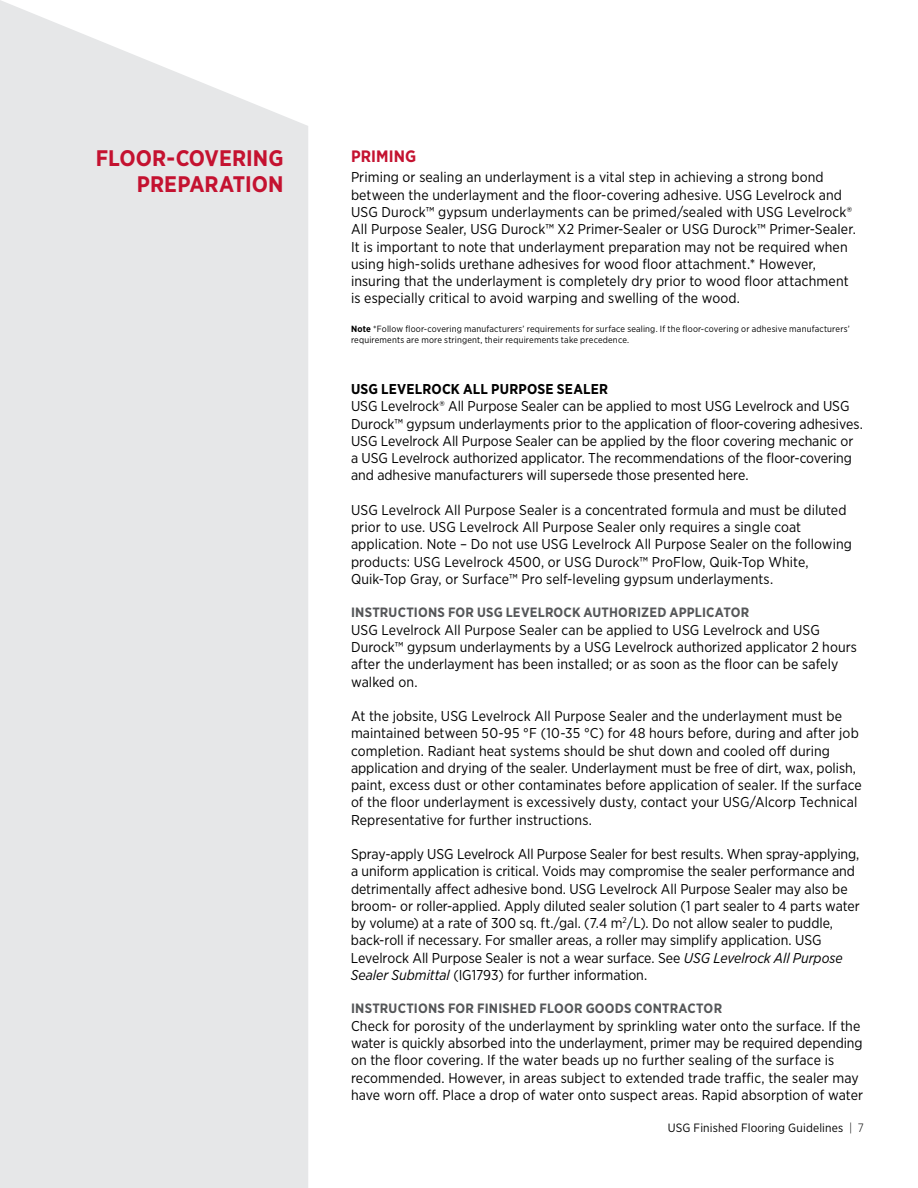
<style>
.page{position:relative;width:918px;height:1188px;background:#fff}
.page>*{position:absolute;margin:0;border:0;box-sizing:border-box;transform-origin:0 0}
.t1{font:700 22.5px/25.5px "Gotham Narrow";color:#c41230;text-align:right}
.t2{font:700 16.5px "Gotham Narrow";letter-spacing:.01em;color:#c41230}
.t3{font:14.25px/17.2px "Gotham Narrow";color:#000}
.t4{font:700 14.25px "Gotham Narrow";letter-spacing:.01em;color:#000}
.t5{font:700 13.5px "Gotham Narrow";letter-spacing:.015em;color:#555759}
.t6{font:12px "Gotham Narrow";letter-spacing:.015em;color:#000}
.t7{font:9px/11.2px "Gotham Narrow";letter-spacing:.02em;color:#000}
.s1{font-weight:700}
.s2{font-style:italic}
.s3{font-weight:300}
</style>
<div class="page">
<div style="left:0;top:0;width:308px;height:1188px;background:#e6e7e8"></div>
<h1 class="t1" style="left:96px;top:146px;width:189px">FLOOR-COVERING<br>PREPARATION</h1>
<p class="t2" style="left:351px;top:146px;width:67px">PRIMING</p>
<p class="t3" style="left:351px;top:169px;width:506px">Priming or sealing an underlayment is a vital step in achieving a strong bond between the underlayment and the floor-covering adhesive. USG Levelrock and USG Durock™ gypsum underlayments can be primed/sealed with USG Levelrock® All Purpose Sealer, USG Durock™ X2 Primer-Sealer or USG Durock™ Primer-Sealer.<br>It is important to note that underlayment preparation may not be required when using high-solids urethane adhesives for wood floor attachment.* However, insuring that the underlayment is completely dry prior to wood floor attachment is especially critical to avoid warping and swelling of the wood.</p>
<p class="t7" style="left:351px;top:323px;width:500px"><span class="s1">Note</span> *Follow floor-covering manufacturers’ requirements for surface sealing. If the floor-covering or adhesive manufacturers’ requirements are more stringent, their requirements take precedence.</p>
<p class="t4" style="left:351px;top:380px;width:259px">USG LEVELROCK ALL PURPOSE SEALER</p>
<p class="t3" style="left:351px;top:397px;width:513px">USG Levelrock® All Purpose Sealer can be applied to most USG Levelrock and USG Durock™ gypsum underlayments prior to the application of floor-covering adhesives.<br>USG Levelrock All Purpose Sealer can be applied by the floor covering mechanic or a USG Levelrock authorized applicator. The recommendations of the floor-covering and adhesive manufacturers will supersede those presented here.</p>
<p class="t3" style="left:351px;top:501px;width:502px">USG Levelrock All Purpose Sealer is a concentrated formula and must be diluted prior to use. USG Levelrock All Purpose Sealer only requires a single coat application. Note – Do not use USG Levelrock All Purpose Sealer on the following products: USG Levelrock 4500, or USG Durock™ ProFlow, Quik-Top White, Quik-Top Gray, or Surface™ Pro self-leveling gypsum underlayments.</p>
<p class="t5" style="left:351px;top:604px;width:400px">INSTRUCTIONS FOR USG LEVELROCK AUTHORIZED APPLICATOR</p>
<p class="t3" style="left:351px;top:621px;width:507px">USG Levelrock All Purpose Sealer can be applied to USG Levelrock and USG Durock™ gypsum underlayments by a USG Levelrock authorized applicator 2 hours after the underlayment has been installed; or as soon as the floor can be safely walked on.</p>
<p class="t3" style="left:351px;top:707px;width:512px">At the jobsite, USG Levelrock All Purpose Sealer and the underlayment must be maintained between 50-95 °F (10-35 °C) for 48 hours before, during and after job completion. Radiant heat systems should be shut down and cooled off during application and drying of the sealer. Underlayment must be free of dirt, wax, polish, paint, excess dust or other contaminates before application of sealer. If the surface of the floor underlayment is excessively dusty, contact your USG/Alcorp Technical Representative for further instructions.</p>
<p class="t3" style="left:351px;top:845px;width:510px">Spray-apply USG Levelrock All Purpose Sealer for best results. When spray-applying, a uniform application is critical. Voids may compromise the sealer performance and detrimentally affect adhesive bond. USG Levelrock All Purpose Sealer may also be broom- or roller-applied. Apply diluted sealer solution (1 part sealer to 4 parts water by volume) at a rate of 300 sq. ft./gal. (7.4 m<sup>2</sup>/L). Do not allow sealer to puddle, back-roll if necessary. For smaller areas, a roller may simplify application. USG Levelrock All Purpose Sealer is not a wear surface. See <span class="s2">USG Levelrock All Purpose Sealer Submittal</span> (IG1793) for further information.</p>
<p class="t5" style="left:351px;top:1000px;width:373px">INSTRUCTIONS FOR FINISHED FLOOR GOODS CONTRACTOR</p>
<p class="t3" style="left:351px;top:1017px;width:514px">Check for porosity of the underlayment by sprinkling water onto the surface. If the water is quickly absorbed into the underlayment, primer may be required depending on the floor covering. If the water beads up no further sealing of the surface is recommended. However, in areas subject to extended trade traffic, the sealer may have worn off. Place a drop of water onto suspect areas. Rapid absorption of water</p>
<p class="t6" style="left:668px;top:1120px;width:198px">USG Finished Flooring Guidelines <span class="s3">| 7</span></p>
</div>
